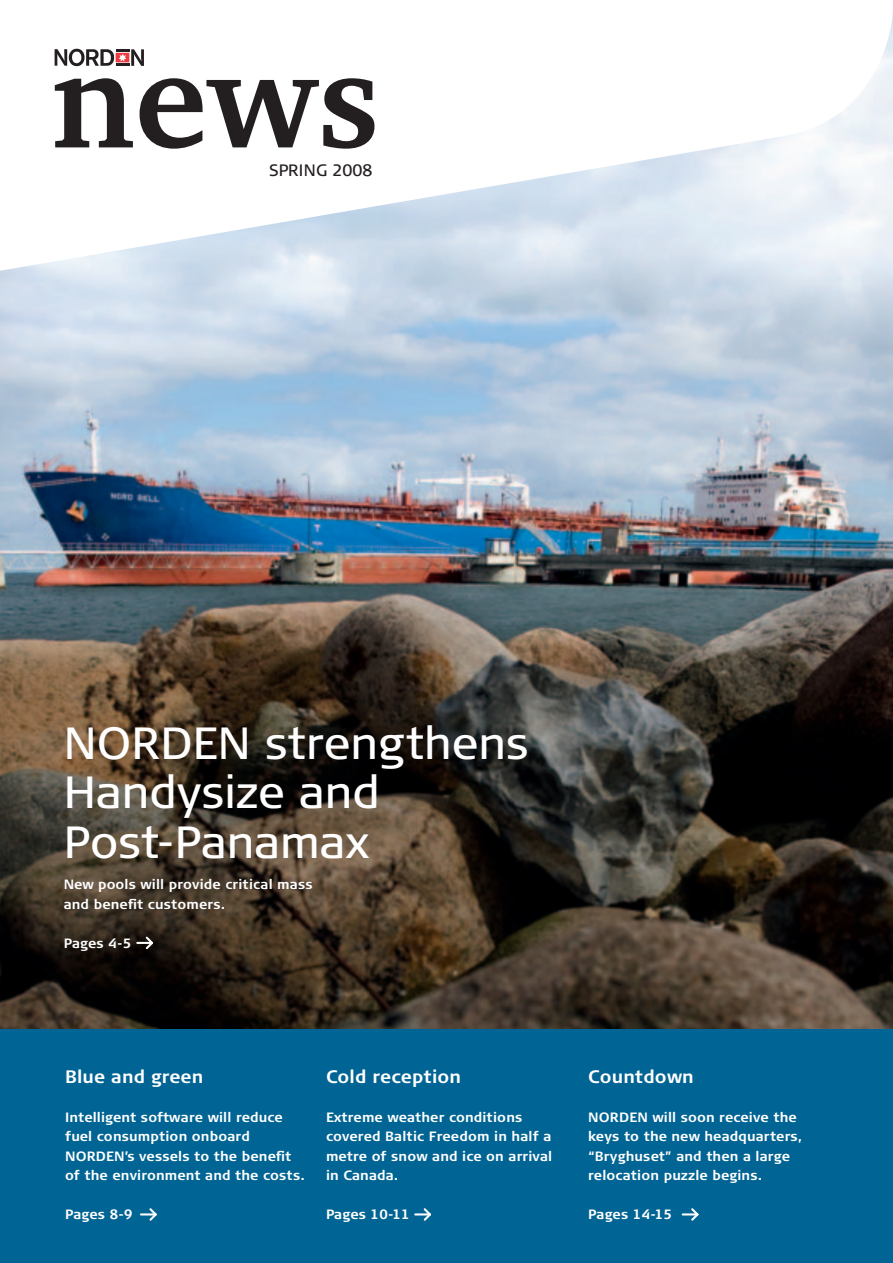
<style>
.page{position:relative;width:893px;height:1263px;background:#fff}
.page>*{position:absolute;margin:0;border:0;box-sizing:border-box;transform-origin:0 0}
.t1{font:45px/49.5px "Signa Column";color:#fff}
.t2{font:700 18px "Signa Column";letter-spacing:.01em;color:#fff}
.t3{font:16.5px "Signa Column";color:#231f20}
.t4{font:700 13.5px/19.5px "Signa Column";letter-spacing:.01em;color:#fff}
</style>
<div class="page">
<img style="left:0;top:283px;width:893px;height:747px">
<div style="left:0;top:1030px;width:893px;height:233px;background:#006494"></div>
<svg style="left:0;top:14px;width:893px;height:269px"></svg>
<svg style="left:55px;top:78px;width:319px;height:71px"></svg>
<svg style="left:55px;top:49px;width:89px;height:17px"></svg>
<svg style="left:141px;top:1208px;width:16px;height:13px"></svg>
<svg style="left:683px;top:1208px;width:16px;height:13px"></svg>
<svg style="left:415px;top:1208px;width:16px;height:13px"></svg>
<svg style="left:137px;top:935px;width:18px;height:16px"></svg>
<p class="t3" style="left:269px;top:163px;width:105px">SPRING 2008</p>
<h1 class="t1" style="left:64px;top:722px;width:467px">NORDEN strengthens<br>Handysize and<br>Post-Panamax</h1>
<p class="t4" style="left:64px;top:876px;width:250px">New pools will provide critical mass and benefit customers.</p>
<p class="t4" style="left:64px;top:934px;width:69px">Pages 4-5</p>
<h2 class="t2" style="left:65px;top:1069px;width:140px">Blue and green</h2>
<p class="t4" style="left:65px;top:1108px;width:241px">Intelligent software will reduce fuel consumption onboard<br>NORDEN’s vessels to the benefit of the environment and the costs.</p>
<p class="t4" style="left:65px;top:1206px;width:69px">Pages 8-9</p>
<h2 class="t2" style="left:326px;top:1069px;width:137px">Cold reception</h2>
<p class="t4" style="left:326px;top:1108px;width:228px">Extreme weather conditions covered Baltic Freedom in half a metre of snow and ice on arrival in Canada.</p>
<p class="t4" style="left:326px;top:1206px;width:85px">Pages 10-11</p>
<h2 class="t2" style="left:588px;top:1069px;width:107px">Countdown</h2>
<p class="t4" style="left:588px;top:1108px;width:216px">NORDEN will soon receive the keys to the new headquarters, “Bryghuset” and then a large relocation puzzle begins.</p>
<p class="t4" style="left:588px;top:1206px;width:85px">Pages 14-15</p>
</div>
